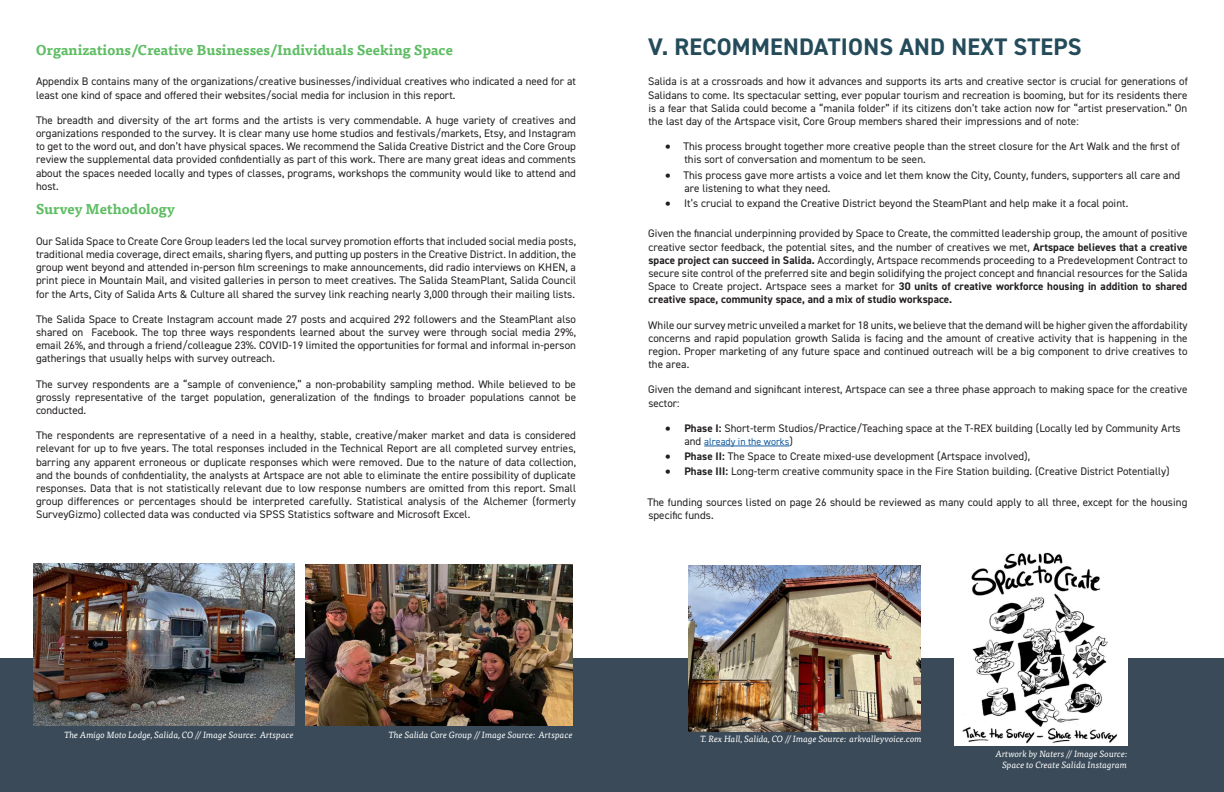
<style>
.page{position:relative;width:1224px;height:792px;background:#fff}
.page>*{position:absolute;margin:0;border:0;box-sizing:border-box;transform-origin:0 0}
.t1{font:700 24px "DIN2014";letter-spacing:.01em;color:#244b5a}
.t2{font:700 14px "Tisa Pro";color:#5ebd63}
.Bullet_style_2{font:11px/13.2px "DIN2014";letter-spacing:.005em;color:#231f20;text-align:justify}
.StandardBody{font:11px/13.2px "DIN2014";letter-spacing:.005em;color:#231f20;text-align:justify}
.t3{font:10px "DIN2014";color:#175d9e}
.StandardBody-2{font:italic 9px/10.8px "Tisa Pro";color:#fff;text-align:right}
.s1{font-family:"Helvetica Neue";font-size:10px}
.s2{font-weight:700}
.s3{font-size:11px;color:#231f20}
</style>
<div class="page">
<hr style="left:704px;top:446px;width:86px;height:1px;background:#175d9e">
<div style="left:0;top:659px;width:1224px;height:133px;background:#3a4a58"></div>
<img style="left:34px;top:564px;width:261px;height:161px">
<img style="left:306px;top:564px;width:267px;height:161px">
<img style="left:955px;top:552px;width:172px;height:194px">
<img style="left:688px;top:566px;width:233px;height:165px">
<p class="t2" style="left:36px;top:39px;width:419px">Organizations/Creative Businesses/Individuals Seeking Space</p>
<p class="t1" style="left:648px;top:30px;width:435px">V. RECOMMENDATIONS AND NEXT STEPS</p>
<p class="Bullet_style_2" style="left:36px;top:75px;width:541px">Appendix B contains many of the organizations/creative businesses/individual creatives who indicated a need for at least one kind of space and offered their websites/social media for inclusion in this report.</p>
<p class="Bullet_style_2" style="left:36px;top:113px;width:542px">The breadth and diversity of the art forms and the artists is very commendable. A huge variety of creatives and organizations responded to the survey. It is clear many use home studios and festivals/markets, Etsy, and Instagram to get to the word out, and don’t have physical spaces. We recommend the Salida Creative District and the Core Group review the supplemental data provided confidentially as part of this work. There are many great ideas and comments about the spaces needed locally and types of classes, programs, workshops the community would like to attend and host.</p>
<p class="StandardBody" style="left:648px;top:75px;width:541px">Salida is at a crossroads and how it advances and supports its arts and creative sector is crucial for generations of Salidans to come. Its spectacular setting, ever popular tourism and recreation is booming, but for its residents there is a fear that Salida could become a “manila folder” if its citizens don’t take action now for “artist preservation.” On the last day of the Artspace visit, Core Group members shared their impressions and of note:</p>
<p class="Bullet_style_2" style="left:684px;top:140px;width:497px;text-indent:-20px"><span class="s1">●</span> This process brought together more creative people than the street closure for the Art Walk and the first of this sort of conversation and momentum to be seen.</p>
<p class="Bullet_style_2" style="left:684px;top:168px;width:497px;text-indent:-20px"><span class="s1">●</span> This process gave more artists a voice and let them know the City, County, funders, supporters all care and are listening to what they need.</p>
<p class="Bullet_style_2" style="left:665px;top:196px;width:465px"><span class="s1">●</span> It’s crucial to expand the Creative District beyond the SteamPlant and help make it a focal point.</p>
<p class="StandardBody" style="left:648px;top:227px;width:541px">Given the financial underpinning provided by Space to Create, the committed leadership group, the amount of positive creative sector feedback, the potential sites, and the number of creatives we met, <span class="s2">Artspace believes that a creative space project can succeed in Salida.</span> Accordingly, Artspace recommends proceeding to a Predevelopment Contract to secure site control of the preferred site and begin solidifying the project concept and financial resources for the Salida Space to Create project. Artspace sees a market for <span class="s2">30 units of creative workforce housing in addition to shared creative space, community space, and a mix of studio workspace.</span></p>
<p class="StandardBody" style="left:648px;top:318px;width:541px">While our survey metric unveiled a market for 18 units, we believe that the demand will be higher given the affordability concerns and rapid population growth Salida is facing and the amount of creative activity that is happening in the region. Proper marketing of any future space and continued outreach will be a big component to drive creatives to the area.</p>
<p class="StandardBody" style="left:648px;top:383px;width:541px">Given the demand and significant interest, Artspace can see a three phase approach to making space for the creative sector:</p>
<p class="Bullet_style_2" style="left:665px;top:421px;width:517px"><span class="s1">●</span> <span class="s2">Phase I:</span> Short-term Studios/Practice/Teaching space at the T-REX building (Locally led by Community Arts</p>
<p class="t3" style="left:684px;top:435px;width:110px"><span class="s3">and</span> already in the works<span class="s3">)</span></p>
<p class="Bullet_style_2" style="left:665px;top:450px;width:367px"><span class="s1">●</span> <span class="s2">Phase II:</span> The Space to Create mixed-use development (Artspace involved),</p>
<p class="Bullet_style_2" style="left:665px;top:465px;width:507px"><span class="s1">●</span> <span class="s2">Phase III:</span> Long-term creative community space in the Fire Station building. (Creative District Potentially)</p>
<p class="StandardBody" style="left:647px;top:495px;width:542px">The funding sources listed on page 26 should be reviewed as many could apply to all three, except for the housing specific funds.</p>
<p class="t2" style="left:36px;top:198px;width:140px">Survey Methodology</p>
<p class="Bullet_style_2" style="left:36px;top:234px;width:542px">Our Salida Space to Create Core Group leaders led the local survey promotion efforts that included social media posts, traditional media coverage, direct emails, sharing flyers, and putting up posters in the Creative District. In addition, the group went beyond and attended in-person film screenings to make announcements, did radio interviews on KHEN, a print piece in Mountain Mail, and visited galleries in person to meet creatives. The Salida SteamPlant, Salida Council for the Arts, City of Salida Arts &amp; Culture all shared the survey link reaching nearly 3,000 through their mailing lists.</p>
<p class="Bullet_style_2" style="left:36px;top:312px;width:542px">The Salida Space to Create Instagram account made 27 posts and acquired 292 followers and the SteamPlant also shared on Facebook. The top three ways respondents learned about the survey were through social media 29%, email 26%, and through a friend/colleague 23%. COVID-19 limited the opportunities for formal and informal in-person gatherings that usually helps with survey outreach.</p>
<p class="Bullet_style_2" style="left:36px;top:377px;width:542px">The survey respondents are a “sample of convenience,” a non-probability sampling method. While believed to be grossly representative of the target population, generalization of the findings to broader populations cannot be conducted.</p>
<p class="Bullet_style_2" style="left:36px;top:429px;width:542px">The respondents are representative of a need in a healthy, stable, creative/maker market and data is considered relevant for up to five years. The total responses included in the Technical Report are all completed survey entries, barring any apparent erroneous or duplicate responses which were removed. Due to the nature of data collection, and the bounds of confidentiality, the analysts at Artspace are not able to eliminate the entire possibility of duplicate responses. Data that is not statistically relevant due to low response numbers are omitted from this report. Small group differences or percentages should be interpreted carefully. Statistical analysis of the Alchemer (formerly SurveyGizmo) collected data was conducted via SPSS Statistics software and Microsoft Excel.</p>
<p class="StandardBody-2" style="left:64px;top:729px;width:231px">The Amigo Moto Lodge, Salida, CO // Image Source: Artspace</p>
<p class="StandardBody-2" style="left:389px;top:729px;width:185px">The Salida Core Group // Image Source: Artspace</p>
<p class="StandardBody-2" style="left:700px;top:733px;width:223px">T. Rex Hall, Salida, CO // Image Source: arkvalleyvoice.com</p>
<p class="StandardBody-2" style="left:996px;top:748px;width:133px">Artwork by Naters // Image Source:<br>Space to Create Salida Instagram</p>
</div>
